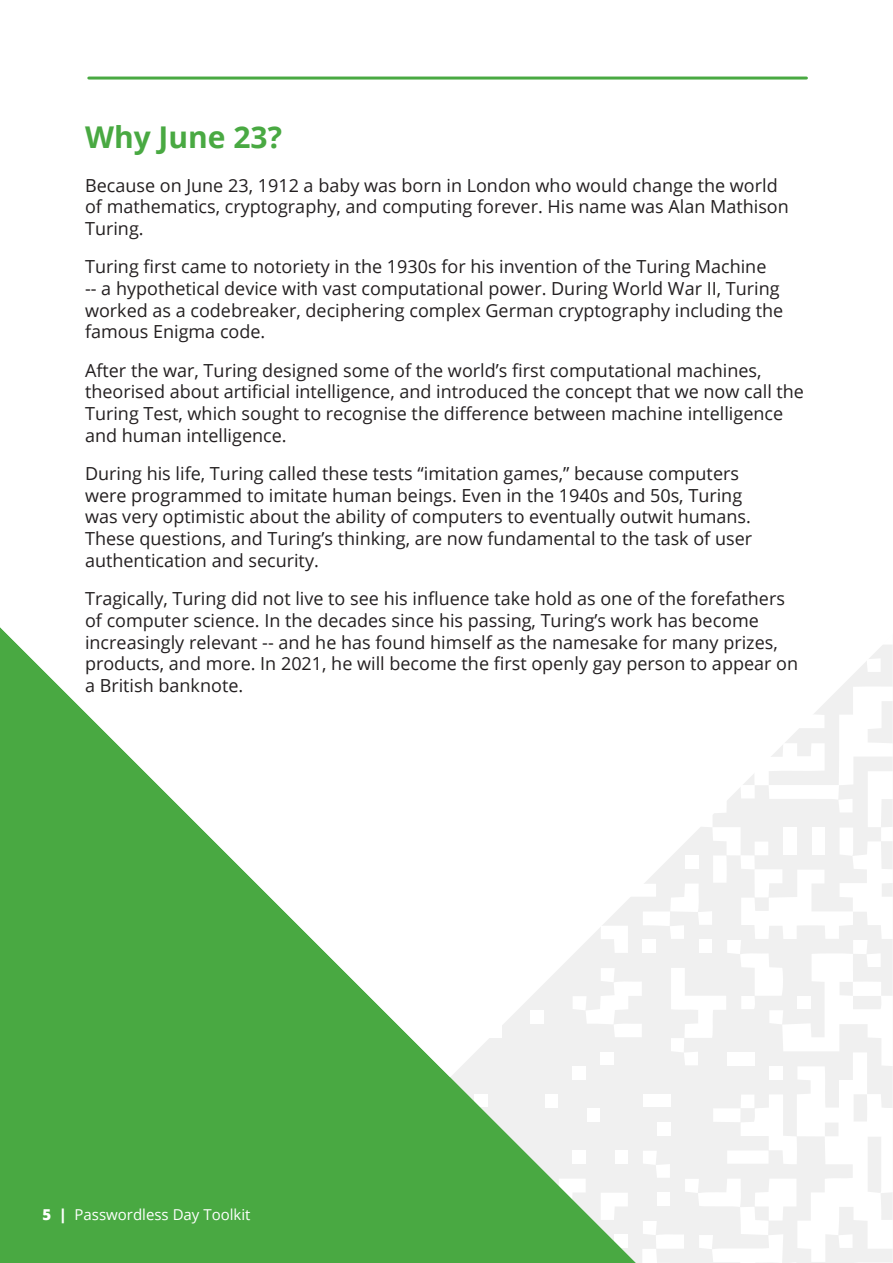
<style>
.page{position:relative;width:893px;height:1263px;background:#fff}
.page>*{position:absolute;margin:0;border:0;box-sizing:border-box;transform-origin:0 0}
.t1{font:700 30px "Open Sans";color:#49a942}
.t2{font:18px/21.6px "Open Sans";color:#231f20}
.t3{font:15px "Open Sans";color:#fff}
.s1{font-weight:800}
</style>
<div class="page">
<svg style="left:782px;top:1077px;width:111px;height:186px"></svg>
<svg style="left:838px;top:1234px;width:15px;height:14px"></svg>
<svg style="left:642px;top:1094px;width:155px;height:169px"></svg>
<svg style="left:0;top:1077px;width:636px;height:186px;background:#61b35b"></svg>
<svg style="left:0;top:627px;width:893px;height:450px"></svg>
<hr style="left:89px;top:77px;width:717px;height:3px;background:#49a942">
<p class="t1" style="left:85px;top:116px;width:199px">Why June 23?</p>
<p class="t2" style="left:85px;top:174px;width:705px">Because on June 23, 1912 a baby was born in London who would change the world of mathematics, cryptography, and computing forever. His name was Alan Mathison<br>Turing.</p>
<p class="t2" style="left:85px;top:256px;width:700px">Turing first came to notoriety in the 1930s for his invention of the Turing Machine<br>-- a hypothetical device with vast computational power. During World War II, Turing worked as a codebreaker, deciphering complex German cryptography including the famous Enigma code.</p>
<p class="t2" style="left:85px;top:359px;width:720px">After the war, Turing designed some of the world’s first computational machines, theorised about artificial intelligence, and introduced the concept that we now call the Turing Test, which sought to recognise the difference between machine intelligence and human intelligence.</p>
<p class="t2" style="left:85px;top:462px;width:669px">During his life, Turing called these tests “imitation games,” because computers were programmed to imitate human beings. Even in the 1940s and 50s, Turing was very optimistic about the ability of computers to eventually outwit humans.<br>These questions, and Turing’s thinking, are now fundamental to the task of user authentication and security.</p>
<p class="t2" style="left:85px;top:587px;width:715px">Tragically, Turing did not live to see his influence take hold as one of the forefathers of computer science. In the decades since his passing, Turing’s work has become increasingly relevant -- and he has found himself as the namesake for many prizes, products, and more. In 2021, he will become the first openly gay person to appear on a British banknote.</p>
<p class="t3" style="left:43px;top:1204px;width:210px"><span class="s1">5 |</span> Passwordless Day Toolkit</p>
</div>
